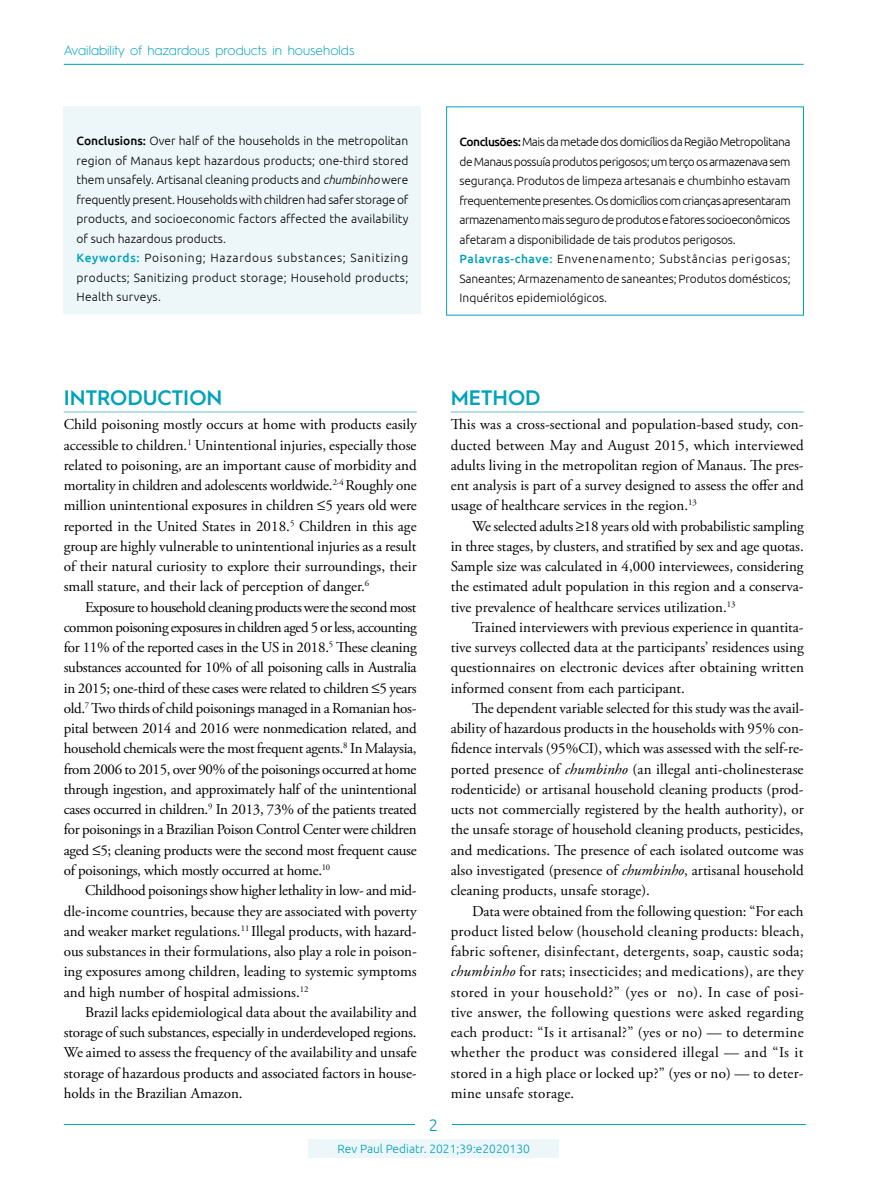
<style>
.page{position:relative;width:893px;height:1191px;background:#fff}
.page>*{position:absolute;margin:0;border:0;box-sizing:border-box;transform-origin:0 0}
.t1{font:600 21px "Hurme Geometric Sans 1";color:#00a1ba}
.t2{font:300 16.5px "Ubuntu";color:#00a1ba}
.t3{font:15px/20.2px "Adobe Garamond Pro";color:#000;text-align:justify}
.t4{font:300 13.5px "Hurme Geometric Sans 1";color:#00a1ba}
.t5{font:300 12px/19.5px "Ubuntu";letter-spacing:-.015em;color:#000}
.t6{font:300 12px/19.5px "Ubuntu";letter-spacing:.01em;color:#000}
.t7{font:300 12px "Ubuntu";color:#00a1ba}
.s1{font-weight:500}
.s2{font-style:italic}
.s3{font-weight:500;color:#00a1ba}
</style>
<div class="page">
<hr style="left:64px;top:64px;width:740px;height:1px;background:#00a1ba">
<hr style="left:64px;top:1124px;width:742px;height:1px;background:#00a1ba">
<div style="left:415px;top:1111px;width:37px;height:25px;background:#fff"></div>
<div style="left:309px;top:1138px;width:250px;height:19px;background:#edf6f9"></div>
<hr style="left:64px;top:411px;width:353px;height:2px;background:#a0d0dd">
<hr style="left:451px;top:411px;width:353px;height:2px;background:#a0d0dd">
<div style="left:64px;top:106px;width:357px;height:208px;background:#edf6f9"></div>
<div style="left:446px;top:107px;width:358px;height:208px;border:1px solid #00a1ba"></div>
<p class="t4" style="left:64px;top:41px;width:292px">Availability of hazardous products in households</p>
<p class="t6" style="left:77px;top:131px;width:333px"><span class="s1">Conclusions:</span> Over half of the households in the metropolitan region of Manaus kept hazardous products; one-third stored them unsafely. Artisanal cleaning products and <span class="s2">chumbinho</span> were frequently present. Households with children had safer storage of products, and socioeconomic factors affected the availability of such hazardous products.<br><span class="s3">Keywords:</span> Poisoning; Hazardous substances; Sanitizing products; Sanitizing product storage; Household products; Health surveys.</p>
<p class="t5" style="left:460px;top:132px;width:333px"><span class="s1">Conclusões:</span> Mais da metade dos domicílios da Região Metropolitana de Manaus possuía produtos perigosos; um terço os armazenava sem segurança. Produtos de limpeza artesanais e chumbinho estavam frequentemente presentes. Os domicílios com crianças apresentaram armazenamento mais seguro de produtos e fatores socioeconômicos afetaram a disponibilidade de tais produtos perigosos.<br><span class="s3">Palavras-chave:</span> Envenenamento; Substâncias perigosas; Saneantes; Armazenamento de saneantes; Produtos domésticos; Inquéritos epidemiológicos.</p>
<h1 class="t1" style="left:64px;top:382px;width:160px">INTRODUCTION</h1>
<p class="t3" style="left:64px;top:415px;width:354px">Child poisoning mostly occurs at home with products easily accessible to children.<sup>1</sup> Unintentional injuries, especially those related to poisoning, are an important cause of morbidity and mortality in children and adolescents worldwide.<sup>2-4</sup> Roughly one million unintentional exposures in children ≤5 years old were reported in the United States in 2018.<sup>5</sup> Children in this age group are highly vulnerable to unintentional injuries as a result of their natural curiosity to explore their surroundings, their small stature, and their lack of perception of danger.<sup>6</sup></p>
<p class="t3" style="left:64px;top:597px;width:355px;text-indent:21px">Exposure to household cleaning products were the second most common poisoning exposures in children aged 5 or less, accounting for 11% of the reported cases in the US in 2018.<sup>5</sup> These cleaning substances accounted for 10% of all poisoning calls in Australia in 2015; one-third of these cases were related to children ≤5 years old.<sup>7</sup> Two thirds of child poisonings managed in a Romanian hos&shy;pital between 2014 and 2016 were nonmedication related, and household chemicals were the most frequent agents.<sup>8</sup> In Malaysia, from 2006 to 2015, over 90% of the poisonings occurred at home through ingestion, and approximately half of the unintentional cases occurred in children.<sup>9</sup> In 2013, 73% of the patients treated for poisonings in a Brazilian Poison Control Center were children aged ≤5; cleaning products were the second most frequent cause of poisonings, which mostly occurred at home.<sup>10</sup></p>
<p class="t3" style="left:64px;top:881px;width:355px;text-indent:21px">Childhood poisonings show higher lethality in low- and mid&shy;dle-income countries, because they are associated with poverty and weaker market regulations.<sup>11</sup> Illegal products, with hazard&shy;ous substances in their formulations, also play a role in poison&shy;ing exposures among children, leading to systemic symptoms and high number of hospital admissions.<sup>12</sup></p>
<p class="t3" style="left:64px;top:1002px;width:355px;text-indent:21px">Brazil lacks epidemiological data about the availability and storage of such substances, especially in underdeveloped regions.<br>We aimed to assess the frequency of the availability and unsafe storage of hazardous products and associated factors in house&shy;holds in the Brazilian Amazon.</p>
<h1 class="t1" style="left:451px;top:382px;width:91px">METHOD</h1>
<p class="t3" style="left:451px;top:415px;width:355px">This was a cross-sectional and population-based study, con&shy;ducted between May and August 2015, which interviewed adults living in the metropolitan region of Manaus. The pres&shy;ent analysis is part of a survey designed to assess the offer and usage of healthcare services in the region.<sup>13</sup></p>
<p class="t3" style="left:451px;top:516px;width:355px;text-indent:21px">We selected adults ≥18 years old with probabilistic sampling in three stages, by clusters, and stratified by sex and age quotas.<br>Sample size was calculated in 4,000 interviewees, considering the estimated adult population in this region and a conserva&shy;tive prevalence of healthcare services utilization.<sup>13</sup></p>
<p class="t3" style="left:451px;top:617px;width:355px;text-indent:21px">Trained interviewers with previous experience in quantita&shy;tive surveys collected data at the participants’ residences using questionnaires on electronic devices after obtaining written informed consent from each participant.</p>
<p class="t3" style="left:451px;top:698px;width:355px;text-indent:21px">The dependent variable selected for this study was the avail&shy;ability of hazardous products in the households with 95% con&shy;fidence intervals (95%CI), which was assessed with the self-re&shy;ported presence of <span class="s2">chumbinho</span> (an illegal anti-cholinesterase rodenticide) or artisanal household cleaning products (prod&shy;ucts not commercially registered by the health authority), or the unsafe storage of household cleaning products, pesticides, and medications. The presence of each isolated outcome was also investigated (presence of <span class="s2">chumbinho</span>, artisanal household cleaning products, unsafe storage).</p>
<p class="t3" style="left:451px;top:901px;width:355px;text-indent:21px">Data were obtained from the following question: “For each product listed below (household cleaning products: bleach, fabric softener, disinfectant, detergents, soap, caustic soda; <span class="s2">chumbinho</span> for rats; insecticides; and medications), are they stored in your household?” (yes or no). In case of posi&shy;tive answer, the following questions were asked regarding each product: “Is it artisanal?” (yes or no) — to determine whether the product was considered illegal — and “Is it stored in a high place or locked up?” (yes or no) — to deter&shy;mine unsafe storage.</p>
<p class="t2" style="left:429px;top:1114px;width:11px">2</p>
<p class="t7" style="left:338px;top:1141px;width:194px">Rev Paul Pediatr. 2021;39:e2020130</p>
</div>
